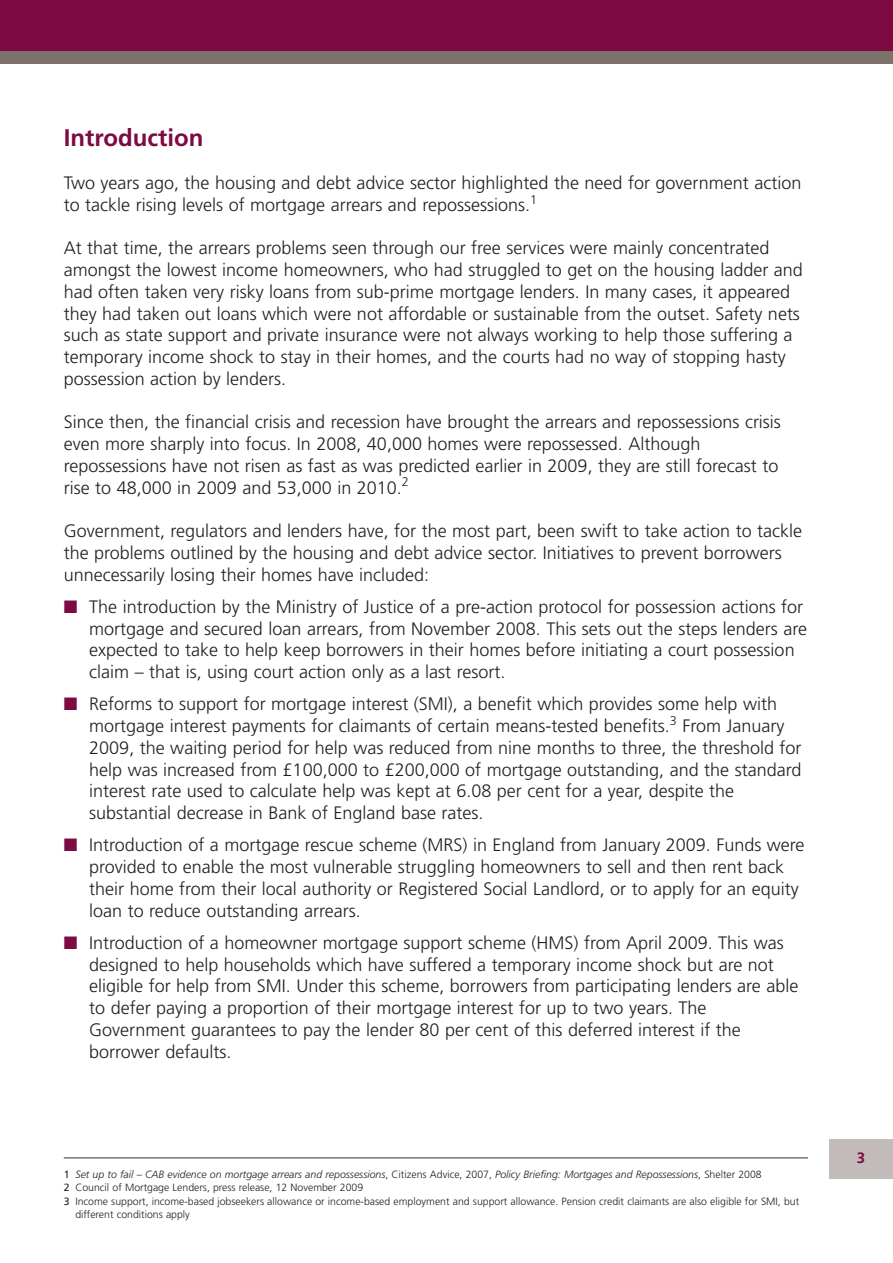
<style>
.page{position:relative;width:893px;height:1263px;background:#fff}
.page>*{position:absolute;margin:0;border:0;box-sizing:border-box;transform-origin:0 0}
.t1{font:700 24px "Frutiger";color:#7d0a42}
.t2{font:300 18px/21.8px "Frutiger";color:#231f20}
.t3{font:700 15px "Frutiger";color:#7d0a42}
.t4{font:300 10.5px "Frutiger";color:#231f20}
.t5{font:italic 300 10.5px "Frutiger";color:#231f20}
.s1{color:#7d0a42}
.s2{font-weight:400;font-style:normal}
.s3{font-style:normal}
.s4{font-weight:400}
</style>
<div class="page">
<div style="left:0;top:0;width:893px;height:64px;background:#7d716c"></div>
<hr style="left:64px;top:1157px;width:744px;height:1px;background:#7d716c">
<div style="left:829px;top:1139px;width:64px;height:39px;background:#c2bbb9"></div>
<div style="left:0;top:0;width:893px;height:51px;background:#7d0a42"></div>
<h1 class="t1" style="left:64px;top:128px;width:141px">Introduction</h1>
<p class="t2" style="left:64px;top:173px;width:739px">Two years ago, the housing and debt advice sector highlighted the need for government action to tackle rising levels of mortgage arrears and repossessions.<sup>1</sup></p>
<p class="t2" style="left:64px;top:239px;width:741px">At that time, the arrears problems seen through our free services were mainly concentrated amongst the lowest income homeowners, who had struggled to get on the housing ladder and had often taken very risky loans from sub-prime mortgage lenders. In many cases, it appeared they had taken out loans which were not affordable or sustainable from the outset. Safety nets such as state support and private insurance were not always working to help those suffering a temporary income shock to stay in their homes, and the courts had no way of stopping hasty possession action by lenders.</p>
<p class="t2" style="left:64px;top:413px;width:719px">Since then, the financial crisis and recession have brought the arrears and repossessions crisis even more sharply into focus. In 2008, 40,000 homes were repossessed. Although repossessions have not risen as fast as was predicted earlier in 2009, they are still forecast to rise to 48,000 in 2009 and 53,000 in 2010.<sup>2</sup></p>
<p class="t2" style="left:64px;top:521px;width:740px">Government, regulators and lenders have, for the most part, been swift to take action to tackle the problems outlined by the housing and debt advice sector. Initiatives to prevent borrowers unnecessarily losing their homes have included:</p>
<p class="t2" style="left:89px;top:597px;width:719px;text-indent:-26px"><span class="s1">■</span> The introduction by the Ministry of Justice of a pre-action protocol for possession actions for mortgage and secured loan arrears, from November 2008. This sets out the steps lenders are expected to take to help keep borrowers in their homes before initiating a court possession claim – that is, using court action only as a last resort.</p>
<p class="t2" style="left:89px;top:695px;width:714px;text-indent:-26px"><span class="s1">■</span> Reforms to support for mortgage interest (SMI), a benefit which provides some help with mortgage interest payments for claimants of certain means-tested benefits.<sup>3</sup> From January 2009, the waiting period for help was reduced from nine months to three, the threshold for help was increased from £100,000 to £200,000 of mortgage outstanding, and the standard interest rate used to calculate help was kept at 6.08 per cent for a year, despite the substantial decrease in Bank of England base rates.</p>
<p class="t2" style="left:89px;top:836px;width:717px;text-indent:-26px"><span class="s1">■</span> Introduction of a mortgage rescue scheme (MRS) in England from January 2009. Funds were provided to enable the most vulnerable struggling homeowners to sell and then rent back their home from their local authority or Registered Social Landlord, or to apply for an equity loan to reduce outstanding arrears.</p>
<p class="t2" style="left:89px;top:933px;width:711px;text-indent:-26px"><span class="s1">■</span> Introduction of a homeowner mortgage support scheme (HMS) from April 2009. This was designed to help households which have suffered a temporary income shock but are not eligible for help from SMI. Under this scheme, borrowers from participating lenders are able to defer paying a proportion of their mortgage interest for up to two years. The Government guarantees to pay the lender 80 per cent of this deferred interest if the borrower defaults.</p>
<p class="t5" style="left:64px;top:1170px;width:699px"><span class="s2">1</span> Set up to fail – CAB evidence on mortgage arrears and repossessions<span class="s3">, Citizens Advice, 2007,</span> Policy Briefing: Mortgages and Repossessions<span class="s3">, Shelter 2008</span></p>
<p class="t4" style="left:64px;top:1183px;width:301px"><span class="s4">2</span> Council of Mortgage Lenders, press release, 12 November 2009</p>
<p class="t4" style="left:64px;top:1197px;width:737px"><span class="s4">3</span> Income support, income-based jobseekers allowance or income-based employment and support allowance. Pension credit claimants are also eligible for SMI, but</p>
<p class="t4" style="left:75px;top:1210px;width:116px">different conditions apply</p>
<p class="t3" style="left:857px;top:1151px;width:10px">3</p>
</div>
